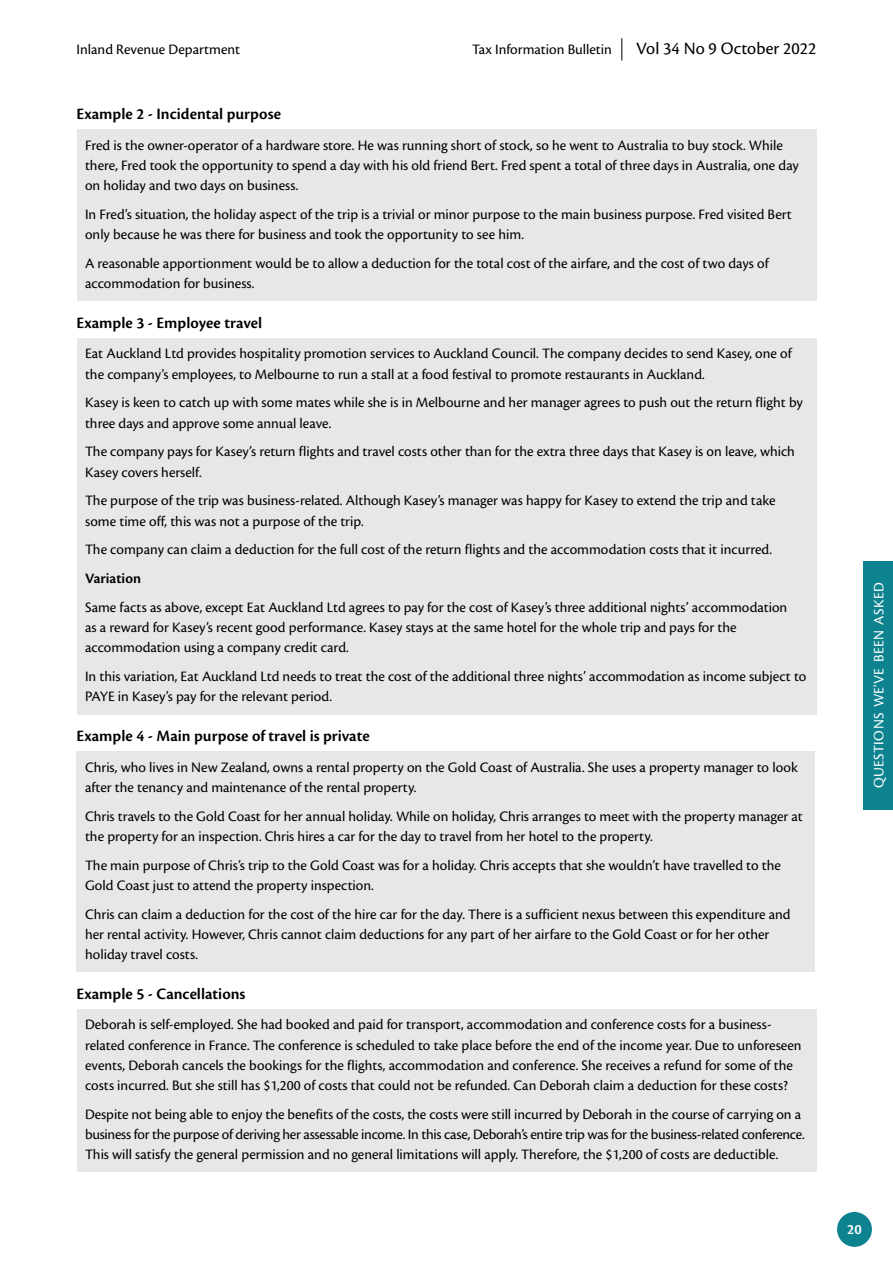
<style>
.page{position:relative;width:893px;height:1263px;background:#fff}
.page>*{position:absolute;margin:0;border:0;box-sizing:border-box;transform-origin:0 0}
.t1{font:18px "Cronos Pro";color:#000}
.TIB_H4{font:600 16.5px "Cronos Pro";color:#000}
.TIB_Body_main{font:15px/20.2px "Cronos Pro";color:#000}
.t2{font:15px "Cronos Pro";letter-spacing:.025em;color:#fff}
.TIB_Body_main-2{font:600 15px "Cronos Pro";color:#000}
.t3{font:600 15px "Cronos Pro";color:#fff}
</style>
<div class="page">
<div style="left:863px;top:561px;width:30px;height:249px;background:#0d8390"></div>
<div style="left:77px;top:129px;width:739px;height:172px;background:#e6e7e8"></div>
<div style="left:77px;top:338px;width:739px;height:376px;background:#e6e7e8"></div>
<div style="left:77px;top:751px;width:738px;height:221px;background:#e6e7e8"></div>
<div style="left:77px;top:1009px;width:739px;height:163px;background:#e6e7e8"></div>
<svg style="left:621px;top:38px;width:1px;height:23px"></svg>
<div style="left:837px;top:1212px;width:35px;height:35px;background:#0d8390;border-radius:50%"></div>
<p class="TIB_Body_main" style="left:77px;top:39px;width:165px">Inland Revenue Department</p>
<p class="t1" style="left:636px;top:38px;width:182px">Vol 34 No 9 October 2022</p>
<p class="TIB_Body_main" style="left:472px;top:39px;width:141px">Tax Information Bulletin</p>
<p class="TIB_H4" style="left:77px;top:105px;width:206px">Example 2 - Incidental purpose</p>
<p class="TIB_Body_main" style="left:85px;top:135px;width:715px">Fred is the owner-operator of a hardware store. He was running short of stock, so he went to Australia to buy stock. While there, Fred took the opportunity to spend a day with his old friend Bert. Fred spent a total of three days in Australia, one day on holiday and two days on business.</p>
<p class="TIB_Body_main" style="left:85px;top:204px;width:708px">In Fred’s situation, the holiday aspect of the trip is a trivial or minor purpose to the main business purpose. Fred visited Bert only because he was there for business and took the opportunity to see him.</p>
<p class="TIB_Body_main" style="left:85px;top:253px;width:685px">A reasonable apportionment would be to allow a deduction for the total cost of the airfare, and the cost of two days of accommodation for business.</p>
<p class="TIB_H4" style="left:77px;top:313px;width:187px">Example 3 - Employee travel</p>
<p class="TIB_Body_main" style="left:85px;top:344px;width:708px">Eat Auckland Ltd provides hospitality promotion services to Auckland Council. The company decides to send Kasey, one of the company’s employees, to Melbourne to run a stall at a food festival to promote restaurants in Auckland.</p>
<p class="TIB_Body_main" style="left:85px;top:393px;width:719px">Kasey is keen to catch up with some mates while she is in Melbourne and her manager agrees to push out the return flight by three days and approve some annual leave.</p>
<p class="TIB_Body_main" style="left:85px;top:442px;width:711px">The company pays for Kasey’s return flights and travel costs other than for the extra three days that Kasey is on leave, which<br>Kasey covers herself.</p>
<p class="TIB_Body_main" style="left:85px;top:491px;width:692px">The purpose of the trip was business-related. Although Kasey’s manager was happy for Kasey to extend the trip and take some time off, this was not a purpose of the trip.</p>
<p class="TIB_Body_main" style="left:85px;top:540px;width:688px">The company can claim a deduction for the full cost of the return flights and the accommodation costs that it incurred.</p>
<p class="TIB_Body_main-2" style="left:85px;top:570px;width:57px">Variation</p>
<p class="TIB_Body_main" style="left:85px;top:597px;width:704px">Same facts as above, except Eat Auckland Ltd agrees to pay for the cost of Kasey’s three additional nights’ accommodation as a reward for Kasey’s recent good performance. Kasey stays at the same hotel for the whole trip and pays for the accommodation using a company credit card.</p>
<p class="TIB_Body_main" style="left:85px;top:666px;width:723px">In this variation, Eat Auckland Ltd needs to treat the cost of the additional three nights’ accommodation as income subject to<br>PAYE in Kasey’s pay for the relevant period.</p>
<p class="TIB_H4" style="left:77px;top:727px;width:295px">Example 4 - Main purpose of travel is private</p>
<p class="TIB_Body_main" style="left:85px;top:757px;width:714px">Chris, who lives in New Zealand, owns a rental property on the Gold Coast of Australia. She uses a property manager to look after the tenancy and maintenance of the rental property.</p>
<p class="TIB_Body_main" style="left:85px;top:806px;width:719px">Chris travels to the Gold Coast for her annual holiday. While on holiday, Chris arranges to meet with the property manager at the property for an inspection. Chris hires a car for the day to travel from her hotel to the property.</p>
<p class="TIB_Body_main" style="left:85px;top:855px;width:697px">The main purpose of Chris’s trip to the Gold Coast was for a holiday. Chris accepts that she wouldn’t have travelled to the<br>Gold Coast just to attend the property inspection.</p>
<p class="TIB_Body_main" style="left:85px;top:904px;width:707px">Chris can claim a deduction for the cost of the hire car for the day. There is a sufficient nexus between this expenditure and her rental activity. However, Chris cannot claim deductions for any part of her airfare to the Gold Coast or for her other holiday travel costs.</p>
<p class="TIB_H4" style="left:77px;top:984px;width:170px">Example 5 - Cancellations</p>
<p class="TIB_Body_main" style="left:85px;top:1015px;width:718px">Deborah is self-employed. She had booked and paid for transport, accommodation and conference costs for a business&shy;related conference in France. The conference is scheduled to take place before the end of the income year. Due to unforeseen events, Deborah cancels the bookings for the flights, accommodation and conference. She receives a refund for some of the costs incurred. But she still has $1,200 of costs that could not be refunded. Can Deborah claim a deduction for these costs?</p>
<p class="TIB_Body_main" style="left:85px;top:1104px;width:721px">Despite not being able to enjoy the benefits of the costs, the costs were still incurred by Deborah in the course of carrying on a business for the purpose of deriving her assessable income. In this case, Deborah’s entire trip was for the business-related conference.<br>This will satisfy the general permission and no general limitations will apply. Therefore, the $1,200 of costs are deductible.</p>
<p class="t2" style="left:870px;top:788px;width:207px;rotate:-90deg">QUESTIONS WE'VE BEEN ASKED</p>
<p class="t3" style="left:847px;top:1220px;width:16px">20</p>
</div>
